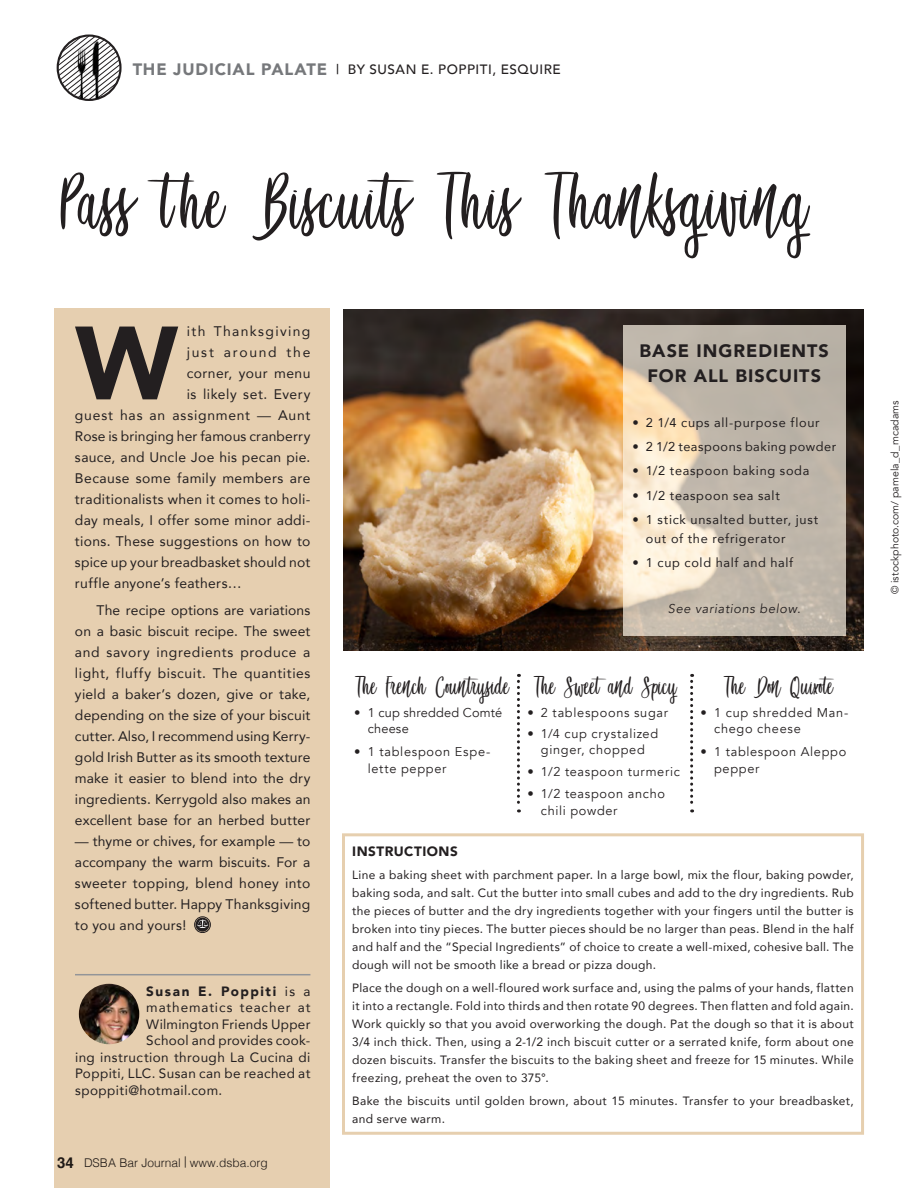
<style>
.page{position:relative;width:918px;height:1188px;background:#fff}
.page>*{position:absolute;margin:0;border:0;box-sizing:border-box;transform-origin:0 0}
.t1{font:103.5px "Awesome Birds";color:#231f20}
.t2{font:900 102.9px "Avenir";color:#231f20}
.t3{font:33px "Awesome Birds";color:#231f20}
.t4{font:900 18px/24.9px "Avenir";letter-spacing:.055em;color:#231f20;text-align:center}
.t5{font:13.8px/21px "Avenir";letter-spacing:.025em;color:#231f20;text-align:justify}
.t6{font:13.8px "Avenir";letter-spacing:.055em;color:#231f20}
.t7{font:13.8px "Avenir";letter-spacing:.1em;color:#231f20}
.t8{font:13.8px "Avenir";letter-spacing:.125em;color:#231f20}
.t9{font:13.5px "Avenir";letter-spacing:.03em;color:#231f20}
.t10{font:500 13.5px "Avenir";letter-spacing:.04em;color:#231f20}
.t11{font:13.5px "Avenir";letter-spacing:.065em;color:#231f20}
.t12{font:900 13.5px "Avenir";letter-spacing:.115em;color:#231f20}
.t13{font:900 13.5px "Avenir";letter-spacing:.05em;color:#231f20}
.t14{font:12.75px/17px "Avenir";letter-spacing:.055em;color:#231f20}
.t15{font:12.75px/18.9px "Avenir";letter-spacing:.055em;color:#231f20}
.t16{font:12.75px/17px "Avenir";letter-spacing:.015em;color:#231f20}
.t17{font:italic 12.75px "Avenir";letter-spacing:.05em;color:#231f20}
.t18{font:12px/18px "Avenir";letter-spacing:.03em;color:#231f20;text-align:justify}
.t19{font:300 12px "Helvetica";color:#231f20}
.t20{font:10.5px "Avenir";letter-spacing:.005em;color:#231f20}
.s1{font-weight:900;font-size:16.5px;color:#76787b}
.s2{font-weight:400}
.s3{font-weight:700;font-size:15px}
.s4{font-family:"Arial Narrow";font-weight:400}
</style>
<div class="page">
<img style="left:343px;top:310px;width:521px;height:341px">
<svg style="left:58px;top:37px;width:61px;height:63px"></svg>
<div style="left:57px;top:34px;width:65px;height:67px;border:2px solid #231f20;border-radius:50%"></div>
<img style="left:72px;top:42px;width:32px;height:57px">
<div style="left:54px;top:308px;width:275px;height:880px;background:#e6cfb0"></div>
<svg style="left:195px;top:918px;width:14px;height:14px"></svg>
<div style="left:194px;top:917px;width:17px;height:16px;border:1px solid #231f20;border-radius:50%"></div>
<svg style="left:197px;top:919px;width:11px;height:9px"></svg>
<svg style="left:623px;top:325px;width:223px;height:310px;background:#ccc1b1"></svg>
<div style="left:342px;top:833px;width:522px;height:302px;border:3px solid #e6cfaf"></div>
<svg style="left:517px;top:674px;width:3px;height:138px"></svg>
<svg style="left:690px;top:674px;width:3px;height:138px"></svg>
<hr style="left:75px;top:974px;width:235px;height:1px;background:#939598">
<img style="left:79px;top:984px;width:60px;height:60px;border-radius:30px">
<p class="t10" style="left:133px;top:60px;width:430px"><span class="s1">THE JUDICIAL PALATE</span> | BY SUSAN E. POPPITI, ESQUIRE</p>
<h1 class="t1" style="left:103px;top:150px;width:72px">▲▲ ▼</h1>
<h1 class="t1" style="left:304px;top:150px;width:480px">▲◆▼▲ ▲ ■▲ ❖■</h1>
<h2 class="t2" style="left:75px;top:296px;width:104px">W</h2>
<p class="t7" style="left:187px;top:323px;width:125px">ith Thanksgiving</p>
<p class="t8" style="left:187px;top:344px;width:125px">just around the</p>
<p class="t5" style="left:187px;top:364px;width:125px">corner, your menu</p>
<p class="t5" style="left:187px;top:385px;width:125px">is likely set. Every</p>
<p class="t6" style="left:75px;top:407px;width:237px">guest has an assignment — Aunt</p>
<p class="t5" style="left:75px;top:427px;width:237px">Rose is bringing her famous cranberry</p>
<p class="t5" style="left:75px;top:448px;width:237px">sauce, and Uncle Joe his pecan pie.</p>
<p class="t5" style="left:75px;top:469px;width:237px">Because some family members are</p>
<p class="t5" style="left:75px;top:490px;width:237px">traditionalists when it comes to holi-</p>
<p class="t5" style="left:75px;top:511px;width:237px">day meals, I offer some minor addi-</p>
<p class="t5" style="left:75px;top:532px;width:237px">tions. These suggestions on how to</p>
<p class="t5" style="left:75px;top:553px;width:237px">spice up your breadbasket should not</p>
<p class="t5" style="left:75px;top:574px;width:168px">ruffle anyone’s feathers…</p>
<p class="t5" style="left:75px;top:600px;width:237px;text-indent:22px">The recipe options are variations on a basic biscuit recipe. The sweet and savory ingredients produce a light, fluffy biscuit. The quantities yield a baker’s dozen, give or take, depending on the size of your biscuit cutter. Also, I recommend using Kerry&shy;gold Irish Butter as its smooth texture make it easier to blend into the dry ingredients. Kerrygold also makes an excellent base for an herbed butter</p>
<p class="t5" style="left:75px;top:831px;width:237px">— thyme or chives, for example — to accompany the warm biscuits. For a sweeter topping, blend honey into softened butter. Happy Thanksgiving to you and yours!</p>
<p class="t12" style="left:146px;top:982px;width:166px">Susan E. Poppiti <span class="s2">is a</span></p>
<p class="t11" style="left:146px;top:999px;width:166px">mathematics teacher at</p>
<p class="t9" style="left:146px;top:1015px;width:166px">Wilmington Friends Upper</p>
<p class="t9" style="left:146px;top:1032px;width:166px">School and provides cook-</p>
<p class="t9" style="left:75px;top:1048px;width:237px">ing instruction through La Cucina di</p>
<p class="t9" style="left:75px;top:1065px;width:237px">Poppiti, LLC. Susan can be reached at</p>
<p class="t9" style="left:75px;top:1081px;width:149px">spoppiti@hotmail.com.</p>
<p class="t19" style="left:57px;top:1157px;width:212px"><span class="s3">34</span> DSBA Bar Journal <span class="s4">|</span> www.dsba.org</p>
<h3 class="t3" style="left:403px;top:669px;width:89px">■ □◆■▼ ▲</h3>
<p class="t16" style="left:368px;top:704px;width:136px;text-indent:-14px">• 1 cup shredded Comté cheese</p>
<p class="t14" style="left:368px;top:743px;width:124px;text-indent:-14px">• 1 tablespoon Espe&shy;lette pepper</p>
<h3 class="t4" style="left:640px;top:339px;width:191px">BASE INGREDIENTS<br>FOR ALL BISCUITS</h3>
<p class="t15" style="left:632px;top:413px;width:189px">• 2 1/4 cups all-purpose flour</p>
<p class="t15" style="left:632px;top:438px;width:205px">• 2 1/2 teaspoons baking powder</p>
<p class="t15" style="left:632px;top:462px;width:179px">• 1/2 teaspoon baking soda</p>
<p class="t15" style="left:632px;top:486px;width:149px">• 1/2 teaspoon sea salt</p>
<p class="t15" style="left:646px;top:510px;width:174px;text-indent:-14px">• 1 stick unsalted butter, just out of the refrigerator</p>
<p class="t15" style="left:632px;top:554px;width:162px">• 1 cup cold half and half</p>
<p class="t17" style="left:668px;top:600px;width:134px">See variations below.</p>
<p class="t14" style="left:527px;top:704px;width:142px">• 2 tablespoons sugar</p>
<p class="t14" style="left:527px;top:726px;width:132px;line-height:16.2px;text-align:center">• 1/4 cup crystalized ginger, chopped</p>
<p class="t14" style="left:527px;top:763px;width:154px">• 1/2 teaspoon turmeric</p>
<p class="t14" style="left:541px;top:785px;width:126px;text-indent:-14px">• 1/2 teaspoon ancho chili powder</p>
<h3 class="t3" style="left:768px;top:669px;width:61px">□■ ◆ □▼</h3>
<p class="t14" style="left:714px;top:704px;width:136px;text-indent:-14px">• 1 cup shredded Man&shy;chego cheese</p>
<p class="t14" style="left:714px;top:743px;width:134px;text-indent:-14px">• 1 tablespoon Aleppo pepper</p>
<p class="t13" style="left:352px;top:843px;width:107px">INSTRUCTIONS</p>
<p class="t18" style="left:352px;top:866px;width:503px">Line a baking sheet with parchment paper. In a large bowl, mix the flour, baking powder, baking soda, and salt. Cut the butter into small cubes and add to the dry ingredients. Rub the pieces of butter and the dry ingredients together with your fingers until the butter is broken into tiny pieces. The butter pieces should be no larger than peas. Blend in the half and half and the “Special Ingredients” of choice to create a well-mixed, cohesive ball. The dough will not be smooth like a bread or pizza dough.</p>
<p class="t18" style="left:352px;top:979px;width:503px">Place the dough on a well-floured work surface and, using the palms of your hands, flatten it into a rectangle. Fold into thirds and then rotate 90 degrees. Then flatten and fold again.<br>Work quickly so that you avoid overworking the dough. Pat the dough so that it is about 3/4 inch thick. Then, using a 2-1/2 inch biscuit cutter or a serrated knife, form about one dozen biscuits. Transfer the biscuits to the baking sheet and freeze for 15 minutes. While freezing, preheat the oven to 375°.</p>
<p class="t18" style="left:352px;top:1093px;width:503px">Bake the biscuits until golden brown, about 15 minutes. Transfer to your breadbasket, and serve warm.</p>
<p class="t20" style="left:888px;top:594px;width:195px;rotate:-90deg">© istockphoto.com/ pamela_d_mcadams</p>
</div>
